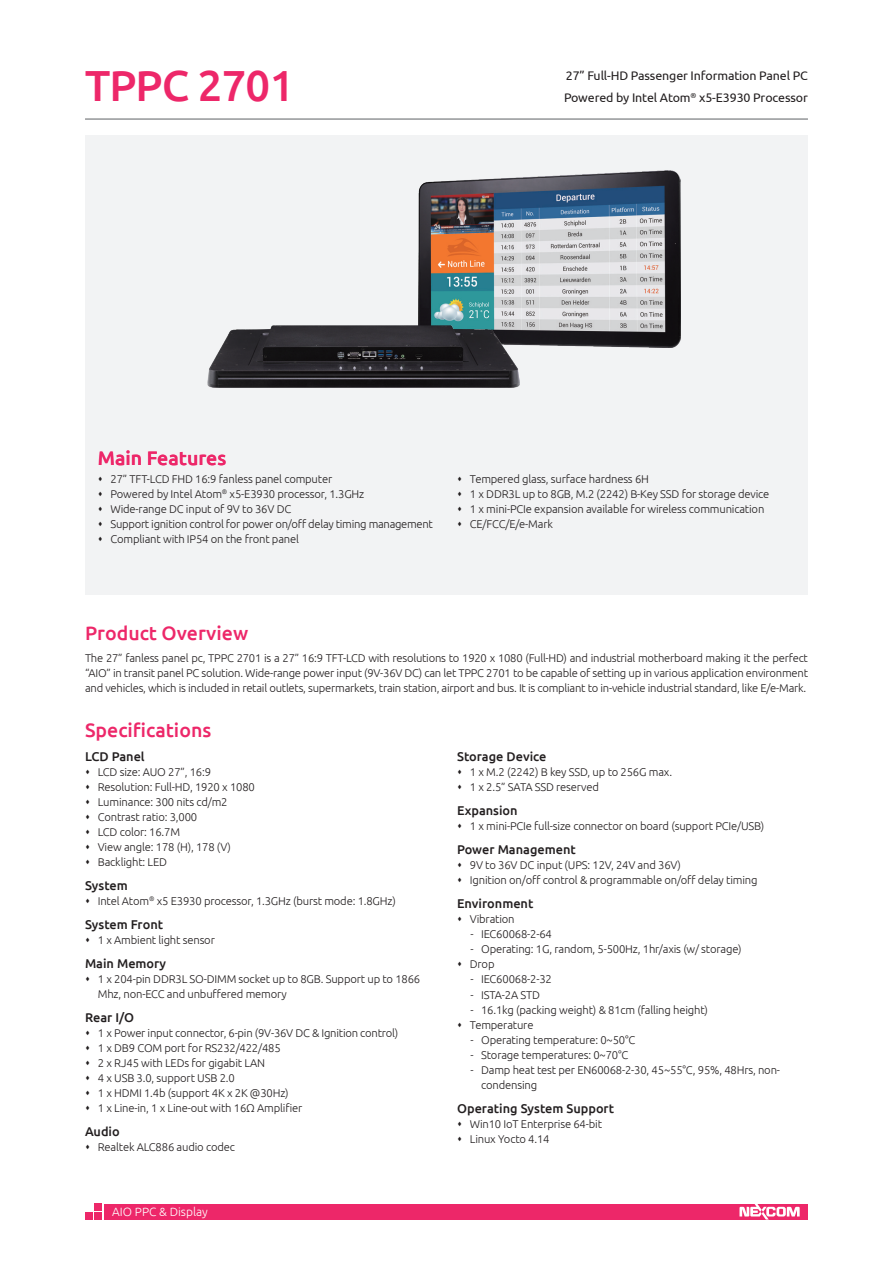
<style>
.page{position:relative;width:893px;height:1263px;background:#fff}
.page>*{position:absolute;margin:0;border:0;box-sizing:border-box;transform-origin:0 0}
.model_name{font:500 43.5px "Ubuntu";letter-spacing:-.02em;color:#ed2769}
.t1{font:500 19.5px "Ubuntu";color:#ed2769}
.item{font:500 12.75px "Ubuntu";color:#231f20}
.model_describe{font:12.45px/22.5px "Ubuntu";letter-spacing:-.01em;color:#231f20}
.t2{font:300 12px "Ubuntu";color:#fff}
.product_overview{font:300 11.25px/15px "Ubuntu";letter-spacing:-.015em;color:#231f20}
</style>
<div class="page">
<div style="left:85px;top:136px;width:723px;height:459px;background:#f2f3f4"></div>
<div style="left:104px;top:1204px;width:704px;height:15px;background:#ed2769"></div>
<div style="left:94px;top:1203px;width:7px;height:7px;background:#ed2769"></div>
<div style="left:94px;top:1213px;width:7px;height:7px;background:#ed2769"></div>
<div style="left:85px;top:1213px;width:7px;height:7px;background:#ed2769"></div>
<svg style="left:739px;top:1204px;width:61px;height:15px"></svg>
<hr style="left:85px;top:119px;width:723px;height:1px;background:#939598">
<img style="left:418px;top:171px;width:262px;height:177px">
<img style="left:207px;top:325px;width:312px;height:62px">
<p class="model_name" style="left:85px;top:58px;width:211px">TPPC 2701</p>
<p class="model_describe" style="left:564px;top:63px;width:245px">27” Full-HD Passenger Information Panel PC<br>Powered by Intel Atom<sup>®</sup> x5-E3930 Processor</p>
<p class="t1" style="left:98px;top:446px;width:130px">Main Features</p>
<p class="product_overview" style="left:111px;top:471px;width:223px">27” TFT-LCD FHD 16:9 fanless panel computer</p>
<p class="product_overview" style="left:111px;top:486px;width:255px">Powered by Intel Atom<sup>®</sup> x5-E3930 processor, 1.3GHz</p>
<p class="product_overview" style="left:111px;top:501px;width:182px">Wide-range DC input of 9V to 36V DC</p>
<p class="product_overview" style="left:111px;top:516px;width:324px">Support ignition control for power on/off delay timing management</p>
<p class="product_overview" style="left:111px;top:531px;width:190px">Compliant with IP54 on the front panel</p>
<p class="product_overview" style="left:470px;top:471px;width:181px">Tempered glass, surface hardness 6H</p>
<p class="product_overview" style="left:470px;top:486px;width:301px">1 x DDR3L up to 8GB, M.2 (2242) B-Key SSD for storage device</p>
<p class="product_overview" style="left:470px;top:501px;width:296px">1 x mini-PCIe expansion available for wireless communication</p>
<p class="product_overview" style="left:470px;top:516px;width:85px">CE/FCC/E/e-Mark</p>
<p class="t1" style="left:85px;top:621px;width:165px">Product Overview</p>
<p class="product_overview" style="left:85px;top:650px;width:724px;text-align:justify">The 27” fanless panel pc, TPPC 2701 is a 27” 16:9 TFT-LCD with resolutions to 1920 x 1080 (Full-HD) and industrial motherboard making it the perfect “AIO” in transit panel PC solution. Wide-range power input (9V-36V DC) can let TPPC 2701 to be capable of setting up in various application environment and vehicles, which is included in retail outlets, supermarkets, train station, airport and bus. It is compliant to in-vehicle industrial standard, like E/e-Mark.</p>
<p class="t1" style="left:85px;top:718px;width:128px">Specifications</p>
<p class="item" style="left:85px;top:748px;width:61px">LCD Panel</p>
<p class="product_overview" style="left:98px;top:764px;width:115px">LCD size: AUO 27”, 16:9</p>
<p class="product_overview" style="left:98px;top:779px;width:159px">Resolution: Full-HD, 1920 x 1080</p>
<p class="product_overview" style="left:98px;top:794px;width:131px">Luminance: 300 nits cd/m2</p>
<p class="product_overview" style="left:98px;top:809px;width:101px">Contrast ratio: 3,000</p>
<p class="product_overview" style="left:98px;top:824px;width:84px">LCD color: 16.7M</p>
<p class="product_overview" style="left:98px;top:839px;width:135px">View angle: 178 (H), 178 (V)</p>
<p class="product_overview" style="left:98px;top:854px;width:71px">Backlight: LED</p>
<p class="item" style="left:85px;top:877px;width:44px">System</p>
<p class="product_overview" style="left:98px;top:893px;width:300px">Intel Atom<sup>®</sup> x5 E3930 processor, 1.3GHz (burst mode: 1.8GHz)</p>
<p class="item" style="left:85px;top:916px;width:80px">System Front</p>
<p class="product_overview" style="left:98px;top:932px;width:119px">1 x Ambient light sensor</p>
<p class="item" style="left:85px;top:955px;width:83px">Main Memory</p>
<p class="product_overview" style="left:98px;top:971px;width:324px">1 x 204-pin DDR3L SO-DIMM socket up to 8GB. Support up to 1866<br>Mhz, non-ECC and unbuffered memory</p>
<p class="item" style="left:85px;top:1009px;width:51px">Rear I/O</p>
<p class="product_overview" style="left:98px;top:1025px;width:302px">1 x Power input connector, 6-pin (9V-36V DC &amp; Ignition control)</p>
<p class="product_overview" style="left:98px;top:1040px;width:184px">1 x DB9 COM port for RS232/422/485</p>
<p class="product_overview" style="left:98px;top:1055px;width:169px">2 x RJ45 with LEDs for gigabit LAN</p>
<p class="product_overview" style="left:98px;top:1070px;width:139px">4 x USB 3.0, support USB 2.0</p>
<p class="product_overview" style="left:98px;top:1085px;width:192px">1 x HDMI 1.4b (support 4K x 2K @30Hz)</p>
<p class="product_overview" style="left:98px;top:1100px;width:206px">1 x Line-in, 1 x Line-out with 16Ω Amplifier</p>
<p class="item" style="left:85px;top:1123px;width:36px">Audio</p>
<p class="product_overview" style="left:98px;top:1139px;width:139px">Realtek ALC886 audio codec</p>
<p class="t2" style="left:112px;top:1204px;width:97px">AIO PPC &amp; Display</p>
<p class="item" style="left:457px;top:748px;width:91px">Storage Device</p>
<p class="product_overview" style="left:470px;top:764px;width:204px">1 x M.2 (2242) B key SSD, up to 256G max.</p>
<p class="product_overview" style="left:470px;top:779px;width:131px">1 x 2.5” SATA SSD reserved</p>
<p class="item" style="left:457px;top:802px;width:62px">Expansion</p>
<p class="product_overview" style="left:470px;top:818px;width:296px">1 x mini-PCIe full-size connector on board (support PCIe/USB)</p>
<p class="item" style="left:457px;top:841px;width:120px">Power Management</p>
<p class="product_overview" style="left:470px;top:857px;width:213px">9V to 36V DC input (UPS: 12V, 24V and 36V)</p>
<p class="product_overview" style="left:470px;top:872px;width:289px">Ignition on/off control &amp; programmable on/off delay timing</p>
<p class="item" style="left:457px;top:895px;width:78px">Environment</p>
<p class="product_overview" style="left:470px;top:911px;width:46px">Vibration</p>
<p class="product_overview" style="left:471px;top:926px;width:83px">- IEC60068-2-64</p>
<p class="product_overview" style="left:471px;top:941px;width:273px">- Operating: 1G, random, 5-500Hz, 1hr/axis (w/ storage)</p>
<p class="product_overview" style="left:470px;top:957px;width:26px">Drop</p>
<p class="product_overview" style="left:471px;top:972px;width:83px">- IEC60068-2-32</p>
<p class="product_overview" style="left:471px;top:987px;width:71px">- ISTA-2A STD</p>
<p class="product_overview" style="left:471px;top:1002px;width:239px">- 16.1kg (packing weight) &amp; 81cm (falling height)</p>
<p class="product_overview" style="left:470px;top:1017px;width:65px">Temperature</p>
<p class="product_overview" style="left:471px;top:1032px;width:166px">- Operating temperature: 0~50°C</p>
<p class="product_overview" style="left:471px;top:1047px;width:159px">- Storage temperatures: 0~70°C</p>
<p class="product_overview" style="left:481px;top:1062px;width:300px;text-indent:-10px">- Damp heat test per EN60068-2-30, 45~55°C, 95%, 48Hrs, non&shy;condensing</p>
<p class="item" style="left:457px;top:1100px;width:158px">Operating System Support</p>
<p class="product_overview" style="left:470px;top:1116px;width:134px">Win10 IoT Enterprise 64-bit</p>
<p class="product_overview" style="left:470px;top:1131px;width:81px">Linux Yocto 4.14</p>
</div>
